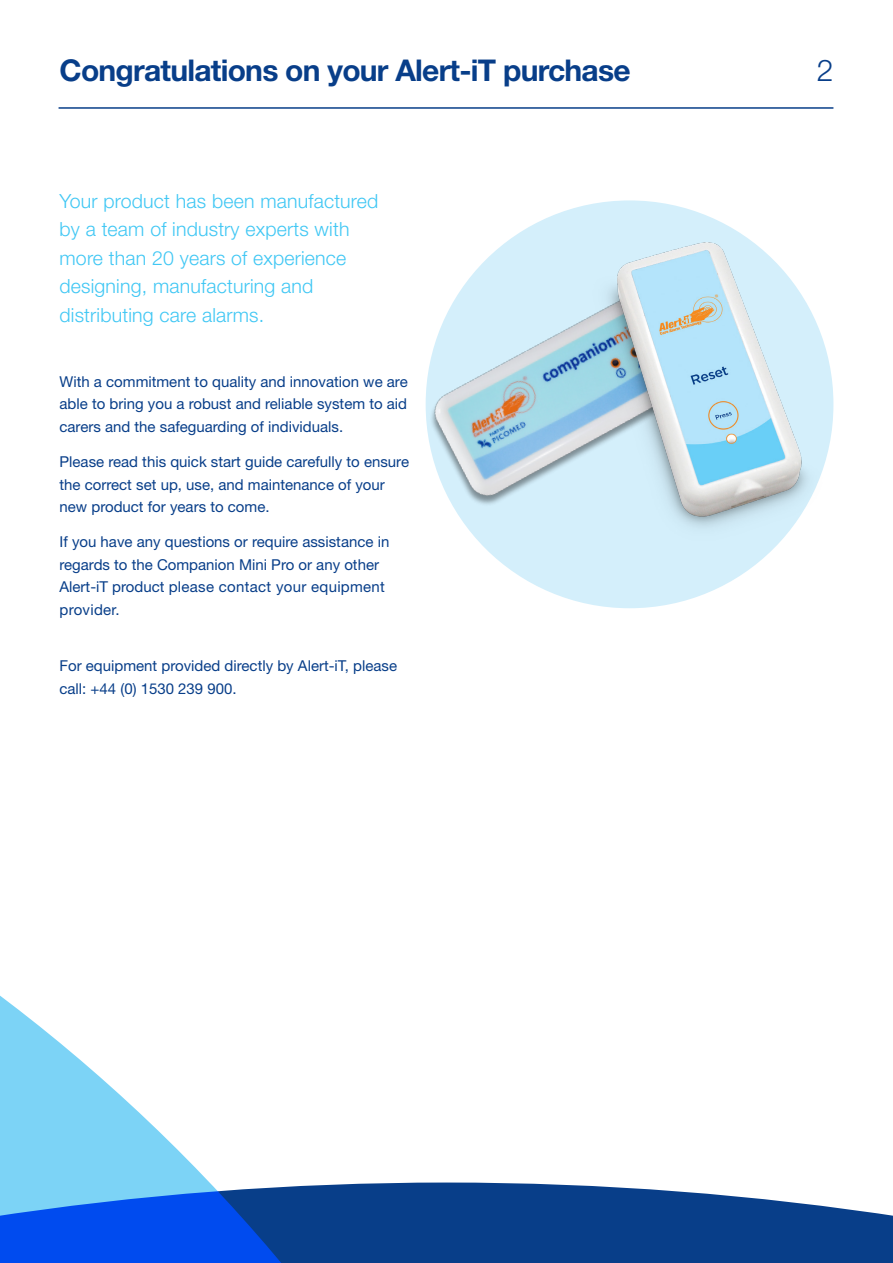
<style>
.page{position:relative;width:893px;height:1263px;background:#fff}
.page>*{position:absolute;margin:0;border:0;box-sizing:border-box;transform-origin:0 0}
.t1{font:700 30px "Helvetica Neue LT Std";letter-spacing:-.025em;color:#083e89}
.t2{font:300 30px "Helvetica Neue LT Std";color:#083e89}
.t3{font:300 19.5px/28.5px "Helvetica Neue LT Std";letter-spacing:.01em;color:#40c7f4}
.t4{font:15px/22.5px "Helvetica Neue LT Std";color:#083e89}
</style>
<div class="page">
<svg style="left:0;top:995px;width:209px;height:187px;fill:#7cd3f6"></svg>
<div style="left:426px;top:200px;width:407px;height:408px;background:#d4effb;border-radius:50%"></div>
<hr style="left:59px;top:107px;width:774px;height:2px;background:#083e89">
<svg style="left:0;top:1182px;width:893px;height:81px;background:#2159af"></svg>
<img style="left:425px;top:250px;width:161px;height:288px">
<img style="left:586px;top:215px;width:247px;height:351px">
<p class="t1" style="left:60px;top:52px;width:573px">Congratulations on your Alert-iT purchase</p>
<p class="t2" style="left:817px;top:52px;width:18px">2</p>
<p class="t3" style="left:60px;top:186px;width:320px">Your product has been manufactured by a team of industry experts with more than 20 years of experience designing, manufacturing and distributing care alarms.</p>
<p class="t4" style="left:60px;top:370px;width:350px;text-align:justify">With a commitment to quality and innovation we are able to bring you a robust and reliable system to aid carers and the safeguarding of individuals.</p>
<p class="t4" style="left:60px;top:450px;width:351px">Please read this quick start guide carefully to ensure the correct set up, use, and maintenance of your new product for years to come.</p>
<p class="t4" style="left:60px;top:530px;width:331px">If you have any questions or require assistance in regards to the Companion Mini Pro or any other Alert-iT product please contact your equipment provider.</p>
<p class="t4" style="left:60px;top:654px;width:339px">For equipment provided directly by Alert-iT, please call: +44 (0) 1530 239 900.</p>
</div>
